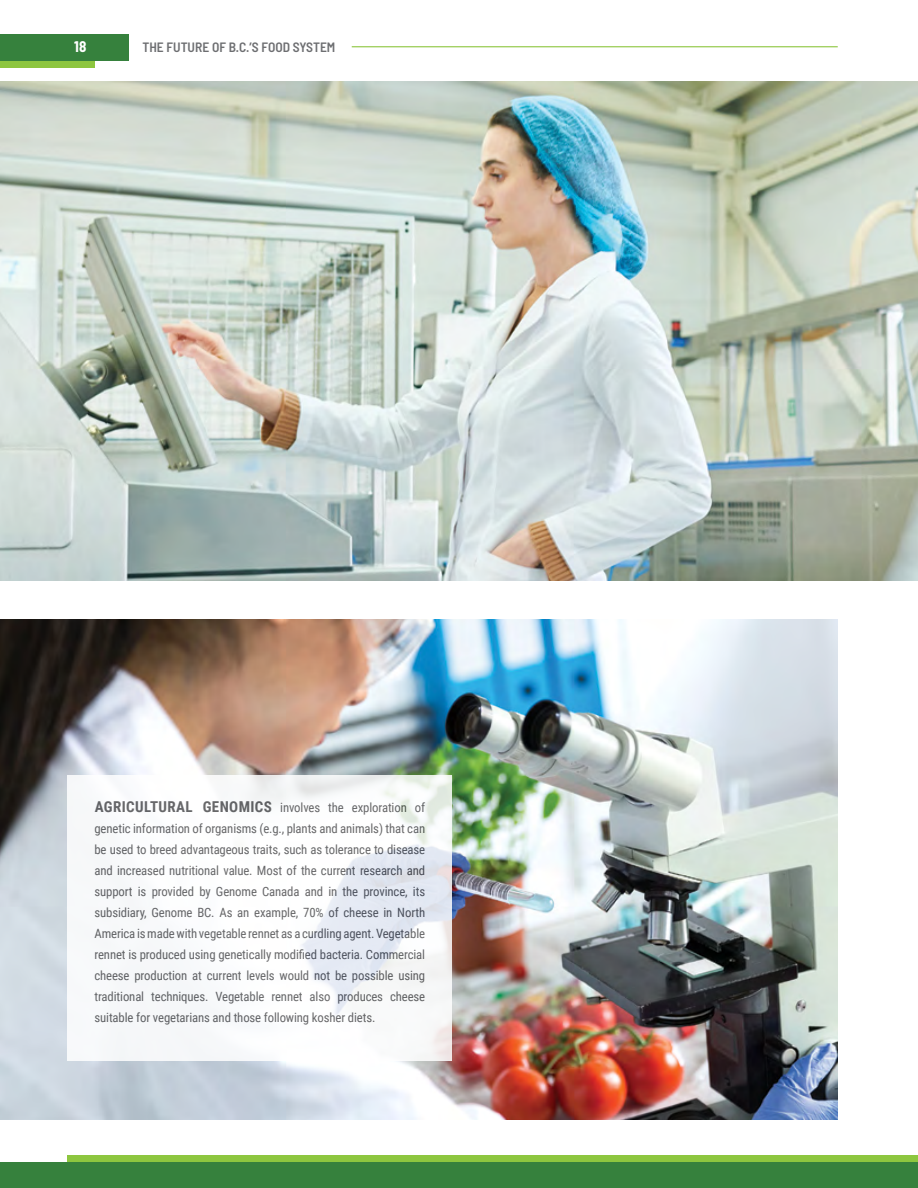
<style>
.page{position:relative;width:918px;height:1188px;background:#fff}
.page>*{position:absolute;margin:0;border:0;box-sizing:border-box;transform-origin:0 0}
.t1{font:700 semi-condensed 15px "Barlow";color:#fff}
.t2{font:600 semi-condensed 13.5px "Barlow";color:#6d6e71}
.t3{font:12.75px/21px "Roboto Condensed";letter-spacing:-.01em;color:#4d4d4f;text-align:justify}
.s1{font-weight:700;font-size:15px}
</style>
<div class="page">
<img style="left:0;top:620px;width:838px;height:499px">
<img style="left:0;top:82px;width:918px;height:498px">
<svg style="left:68px;top:775px;width:384px;height:286px"></svg>
<hr style="left:352px;top:46px;width:486px;height:1px;background:#8dc63f">
<div style="left:0;top:34px;width:129px;height:27px;background:#36813d"></div>
<div style="left:0;top:61px;width:95px;height:7px;background:#8dc63f"></div>
<div style="left:0;top:1162px;width:918px;height:26px;background:#36813d"></div>
<div style="left:68px;top:1156px;width:850px;height:6px;background:#8dc63f"></div>
<p class="t1" style="left:74px;top:36px;width:14px">18</p>
<p class="t2" style="left:142px;top:37px;width:194px">THE FUTURE OF B.C.’S FOOD SYSTEM</p>
<p class="t3" style="left:94px;top:796px;width:332px"><span class="s1">AGRICULTURAL GENOMICS</span> involves the exploration of genetic information of organisms (e.g., plants and animals) that can be used to breed advantageous traits, such as tolerance to disease and increased nutritional value. Most of the current research and support is provided by Genome Canada and in the province, its subsidiary, Genome BC. As an example, 70% of cheese in North America is made with vegetable rennet as a curdling agent. Vegetable rennet is produced using genetically modified bacteria. Commercial cheese production at current levels would not be possible using traditional techniques. Vegetable rennet also produces cheese suitable for vegetarians and those following kosher diets.</p>
</div>
